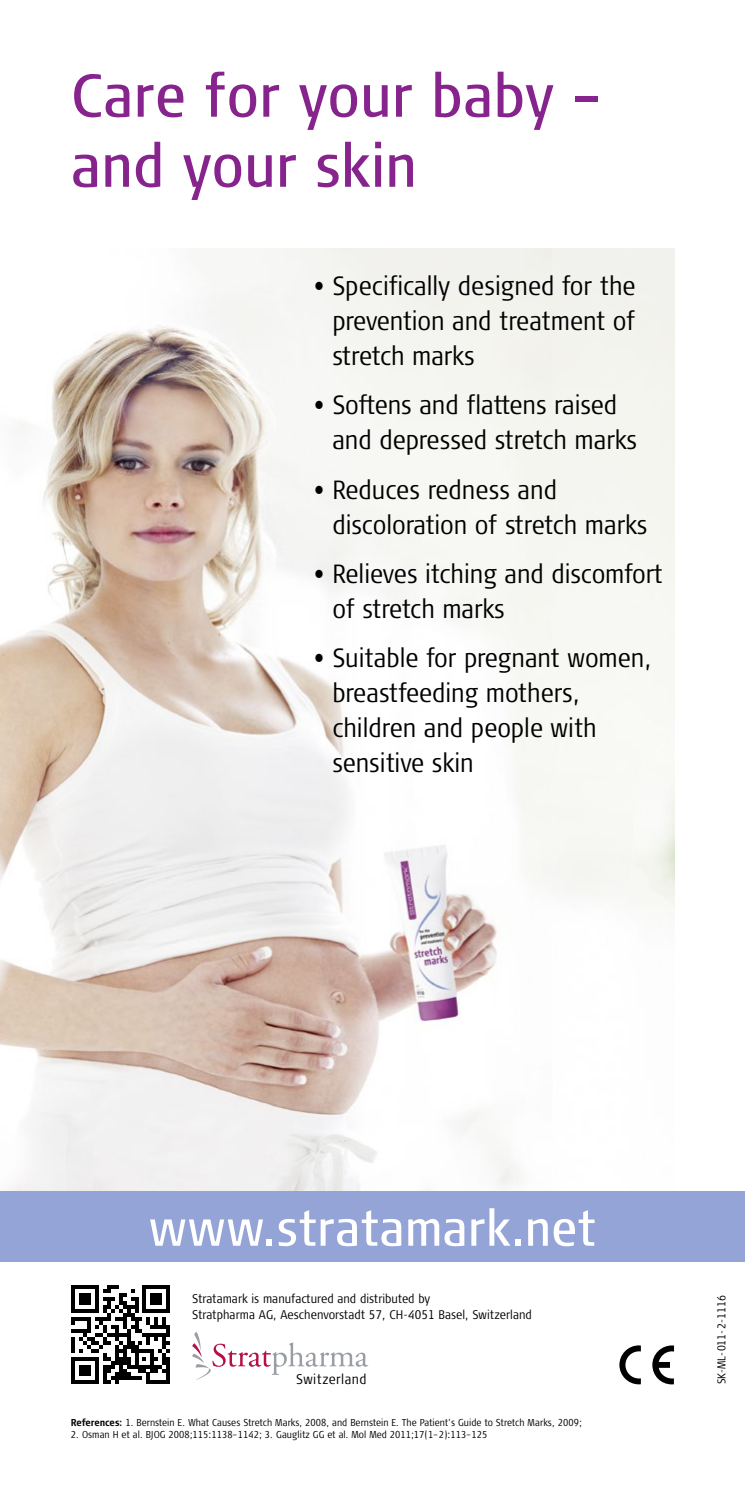
<style>
.page{position:relative;width:745px;height:1489px;background:#fff}
.page>*{position:absolute;margin:0;border:0;box-sizing:border-box;transform-origin:0 0}
.t1{font:condensed 60px/70px "Signa Pro";letter-spacing:-.005em;color:#86238d}
.t2{font:condensed 50px "Signa Pro";color:#fff}
.t3{font:300 condensed 26.25px/35px "Signa Pro";color:#000}
.t4{font:300 condensed 14px "Signa Pro";letter-spacing:.03em;color:#000}
.t5{font:300 condensed 12.5px/16.2px "Signa Pro";letter-spacing:.005em;color:#000}
.t6{font:300 condensed 11.25px "Signa Pro";letter-spacing:.005em;color:#000}
.t7{font:300 condensed 10px "Signa Pro";letter-spacing:.005em;color:#000}
.s1{font-weight:700}
</style>
<div class="page">
<img style="left:0;top:248px;width:673px;height:943px">
<hr style="left:744px;top:780px;width:1px;height:481px;background:#94a4d6">
<div style="left:0;top:1191px;width:744px;height:70px;background:#94a4d6"></div>
<svg style="left:744px;top:780px;width:1px;height:21px"></svg>
<svg style="left:192px;top:1331px;width:176px;height:48px"></svg>
<svg style="left:652px;top:1345px;width:21px;height:39px"></svg>
<svg style="left:619px;top:1345px;width:21px;height:39px"></svg>
<svg style="left:71px;top:1285px;width:99px;height:99px"></svg>
<h1 class="t1" style="left:71px;top:61px;width:533px">Care for your baby – and your skin</h1>
<p class="t3" style="left:332px;top:268px;width:304px;text-align:justify;text-indent:-18px">• Specifically designed for the prevention and treatment of stretch marks</p>
<p class="t3" style="left:332px;top:387px;width:306px;text-indent:-18px">• Softens and flattens raised and depressed stretch marks</p>
<p class="t3" style="left:332px;top:472px;width:316px;text-indent:-18px">• Reduces redness and discoloration of stretch marks</p>
<p class="t3" style="left:332px;top:556px;width:332px;text-indent:-18px">• Relieves itching and discomfort of stretch marks</p>
<p class="t3" style="left:332px;top:640px;width:320px;text-indent:-18px">• Suitable for pregnant women, breastfeeding mothers, children and people with sensitive skin</p>
<h2 class="t2" style="left:149px;top:1198px;width:448px">www.stratamark.net</h2>
<p class="t5" style="left:192px;top:1290px;width:341px">Stratamark is manufactured and distributed by<br>Stratpharma AG, Aeschenvorstadt 57, CH-4051 Basel, Switzerland</p>
<p class="t4" style="left:296px;top:1370px;width:72px">Switzerland</p>
<p class="t7" style="left:71px;top:1416px;width:512px"><span class="s1">References:</span> 1. Bernstein E. What Causes Stretch Marks, 2008, and Bernstein E. The Patient’s Guide to Stretch Marks, 2009;</p>
<p class="t7" style="left:71px;top:1428px;width:418px">2. Osman H et al. BJOG 2008;115:1138–1142; 3. Gauglitz GG et al. Mol Med 2011;17(1–2):113–125</p>
<p class="t6" style="left:714px;top:1384px;width:90px;rotate:-90deg">SK-ML-011-2-1116</p>
</div>
